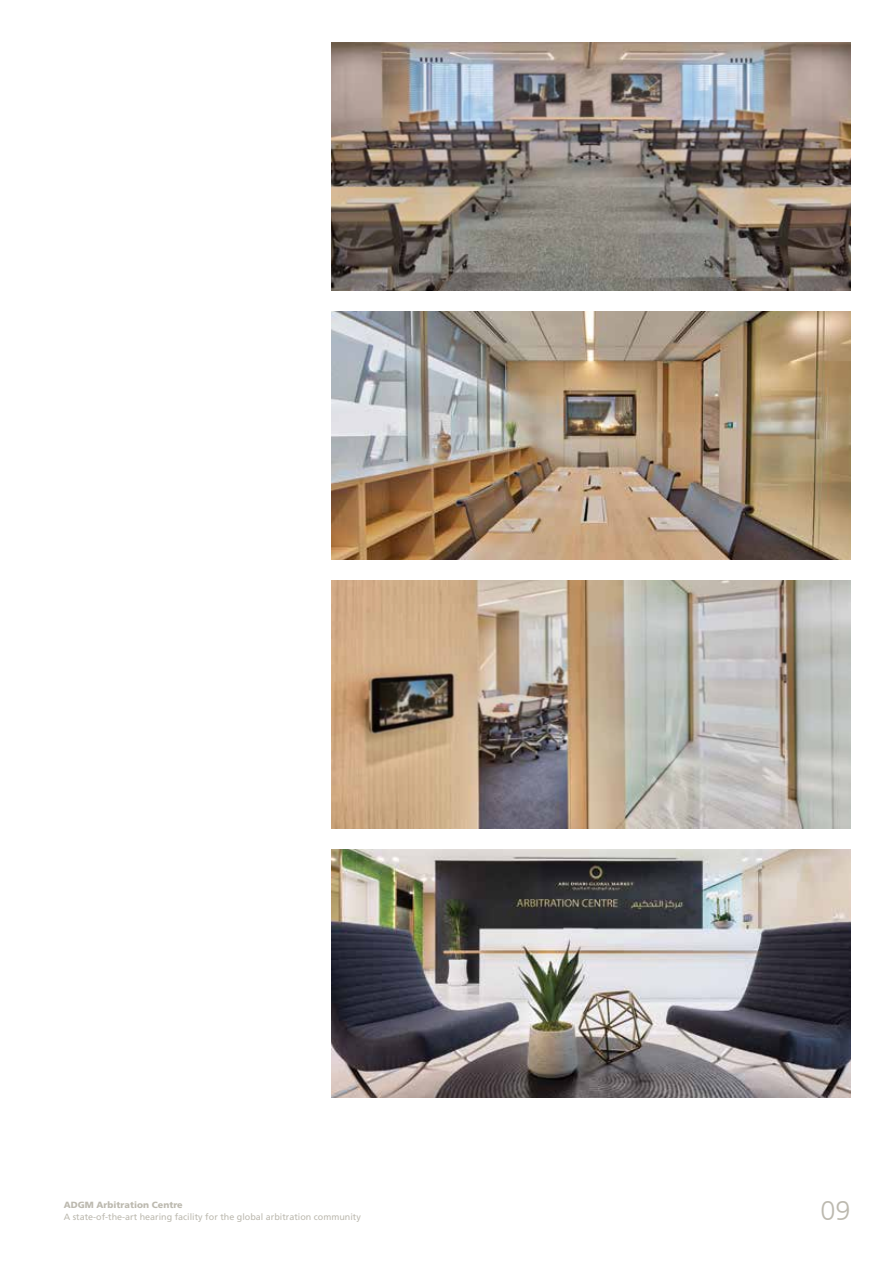
<style>
.page{position:relative;width:893px;height:1263px;background:#fff}
.page>*{position:absolute;margin:0;border:0;box-sizing:border-box;transform-origin:0 0}
.t1{font:300 27px "Frutiger LT";color:#bcb9af}
.t2{font:9px "Frutiger LT Std";color:#bcb9af}
.t3{font:900 9px "Frutiger LT Std";color:#bcb9af}
</style>
<div class="page">
<img style="left:332px;top:849px;width:518px;height:248px">
<img style="left:332px;top:580px;width:518px;height:248px">
<img style="left:332px;top:43px;width:518px;height:248px">
<img style="left:332px;top:311px;width:518px;height:249px">
<p class="t3" style="left:64px;top:1200px;width:120px">ADGM Arbitration Centre</p>
<p class="t2" style="left:64px;top:1212px;width:299px">A state-of-the-art hearing facility for the global arbitration community</p>
<h1 class="t1" style="left:820px;top:1196px;width:32px">09</h1>
</div>
